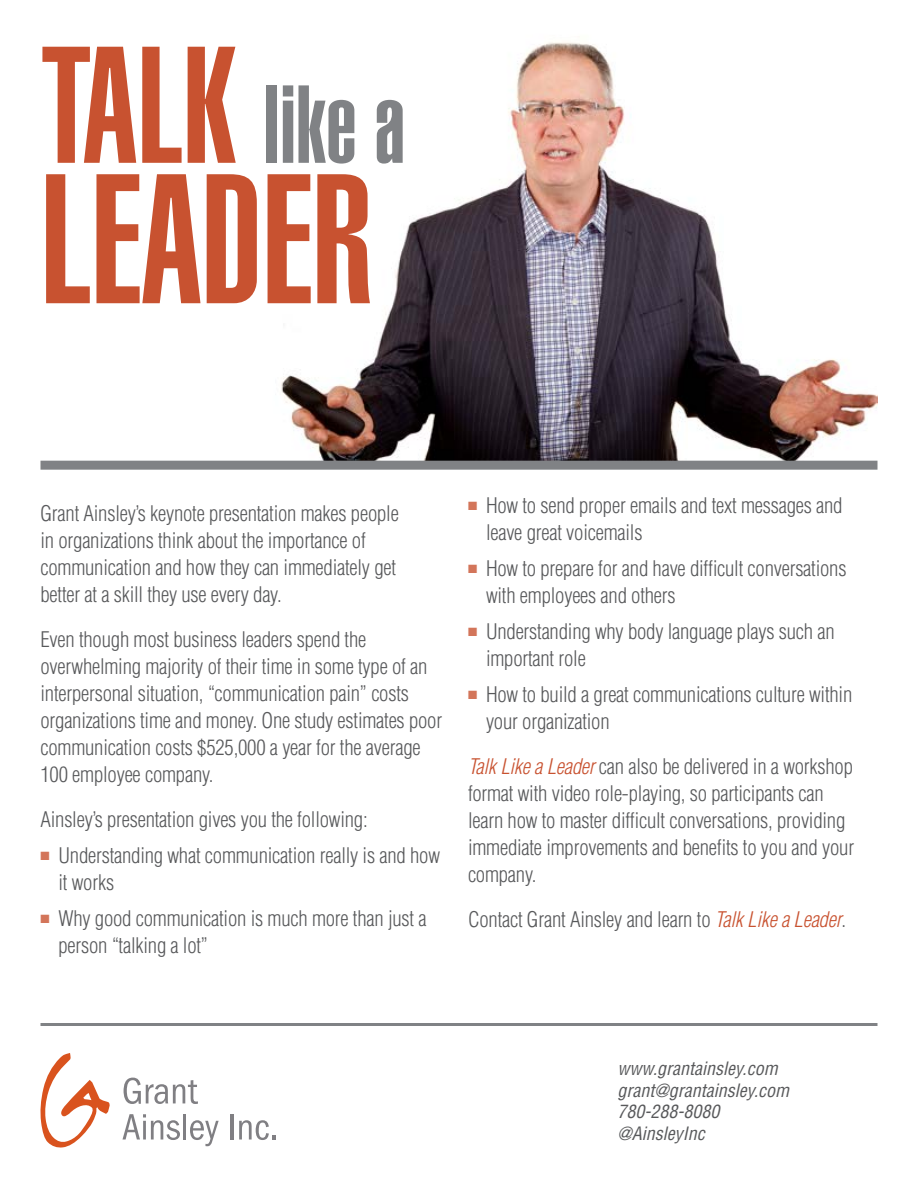
<style>
.page{position:relative;width:918px;height:1188px;background:#fff}
.page>*{position:absolute;margin:0;border:0;box-sizing:border-box;transform-origin:0 0}
.t1{font:900 extra-condensed 181.2px "Helvetica";color:#c85230}
.t2{font:900 extra-condensed 108.75px "Helvetica";color:#808285}
.t3{font:300 condensed 21px/27px "Helvetica";letter-spacing:-.01em;color:#58595b}
.t4{font:italic condensed 18px/21.6px "Helvetica";color:#58595b}
.s1{font-size:163.05px;color:#c85230}
.s2{color:#d3755a}
.s3{font-style:italic;color:#c85230}
</style>
<div class="page">
<img style="left:40px;top:42px;width:838px;height:419px">
<svg style="left:40px;top:1053px;width:70px;height:95px"></svg>
<svg style="left:124px;top:1078px;width:74px;height:26px"></svg>
<svg style="left:122px;top:1114px;width:58px;height:26px"></svg>
<hr style="left:183px;top:1114px;width:3px;height:26px;background:#807f83">
<svg style="left:190px;top:1120px;width:29px;height:26px"></svg>
<hr style="left:231px;top:1114px;width:3px;height:26px;background:#807f83">
<svg style="left:239px;top:1120px;width:37px;height:20px"></svg>
<hr style="left:40px;top:1023px;width:838px;height:3px;background:#808285">
<div style="left:40px;top:461px;width:838px;height:9px;background:#808285"></div>
<h2 class="t2" style="left:40px;top:62px;width:366px"><span class="s1">TALK</span> like a</h2>
<h1 class="t1" style="left:40px;top:136px;width:334px">LEADER</h1>
<p class="t3" style="left:40px;top:500px;width:360px">Grant Ainsley’s keynote presentation makes people in organizations think about the importance of communication and how they can immediately get better at a skill they use every day.</p>
<p class="t3" style="left:40px;top:626px;width:403px">Even though most business leaders spend the overwhelming majority of their time in some type of an interpersonal situation, “communication pain” costs organizations time and money. One study estimates poor communication costs $525,000 a year for the average 100 employee company.</p>
<p class="t3" style="left:40px;top:806px;width:329px">Ainsley’s presentation gives you the following:</p>
<p class="t3" style="left:59px;top:842px;width:383px;text-indent:-18px"><span class="s2">■</span> Understanding what communication really is and how it works</p>
<p class="t3" style="left:59px;top:905px;width:370px;text-indent:-18px"><span class="s2">■</span> Why good communication is much more than just a person “talking a lot”</p>
<p class="t3" style="left:486px;top:492px;width:358px;text-indent:-18px"><span class="s2">■</span> How to send proper emails and text messages and leave great voicemails</p>
<p class="t3" style="left:486px;top:555px;width:362px;text-indent:-18px"><span class="s2">■</span> How to prepare for and have difficult conversations with employees and others</p>
<p class="t3" style="left:486px;top:618px;width:350px;text-indent:-18px"><span class="s2">■</span> Understanding why body language plays such an important role</p>
<p class="t3" style="left:486px;top:681px;width:368px;text-indent:-18px"><span class="s2">■</span> How to build a great communications culture within your organization</p>
<p class="t3" style="left:468px;top:753px;width:388px"><span class="s3">Talk Like a Leader</span> can also be delivered in a workshop format with video role-playing, so participants can learn how to master difficult conversations, providing immediate improvements and benefits to you and your company.</p>
<p class="t3" style="left:468px;top:906px;width:380px">Contact Grant Ainsley and learn to <span class="s3">Talk Like a Leader</span>.</p>
<p class="t4" style="left:617px;top:1058px;width:173px">www.grantainsley.com grant@grantainsley.com<br>780-288-8080 @AinsleyInc</p>
</div>
